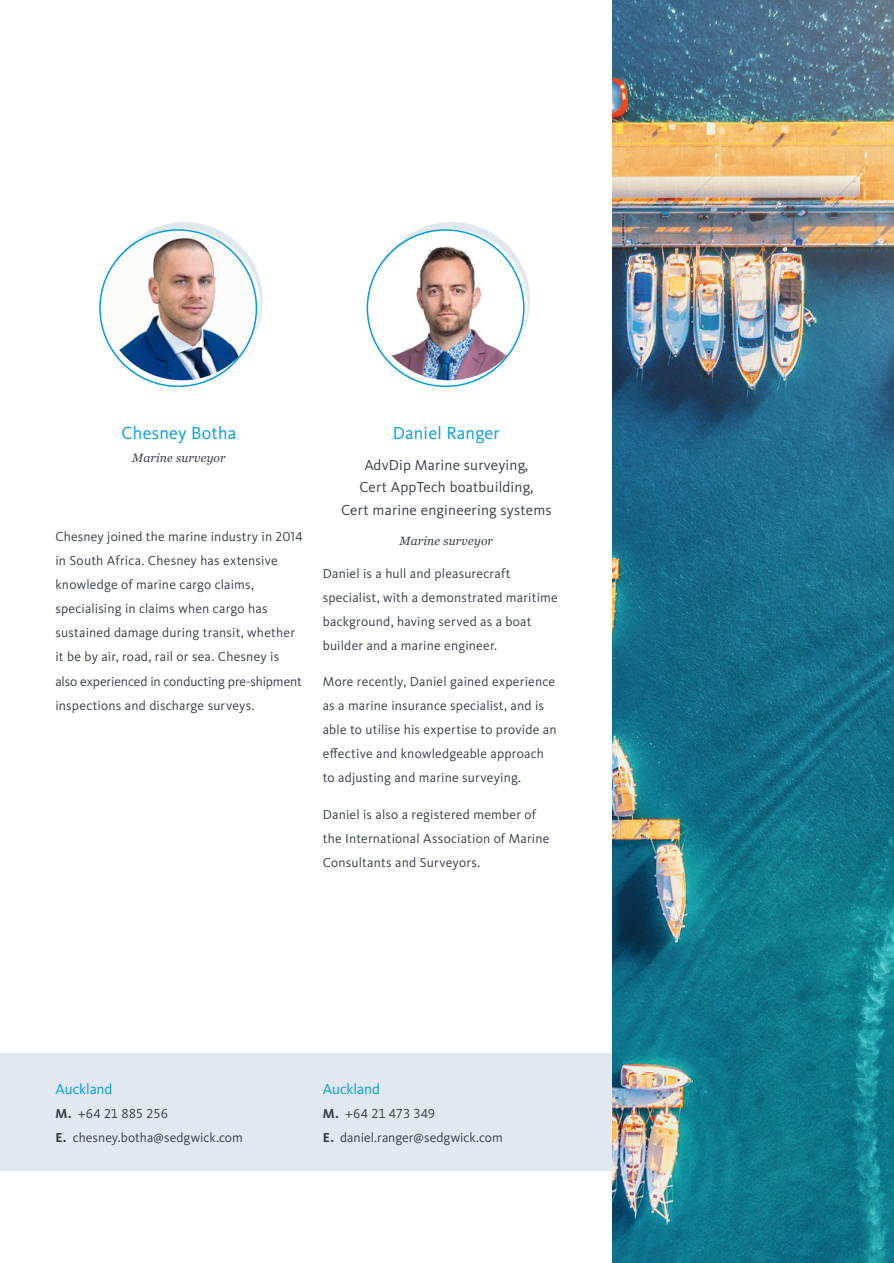
<style>
.page{position:relative;width:894px;height:1263px;background:#fff}
.page>*{position:absolute;margin:0;border:0;box-sizing:border-box;transform-origin:0 0}
.t1{font:18px "Kievit OT";letter-spacing:.015em;color:#009ddc}
.t2{font:15px/22.5px "Kievit OT";letter-spacing:.015em;color:#383d4b;text-align:center}
.t3{font:15px "Kievit OT";letter-spacing:-.005em;color:#009ddc}
.t4{font:13.5px/24px "Kievit OT";letter-spacing:.01em;color:#383d4b}
.t5{font:italic 12px "Georgia";letter-spacing:.015em;color:#383d4b}
.s1{font-weight:700}
</style>
<div class="page">
<div style="left:0;top:1053px;width:642px;height:118px;background:#e1e8f0"></div>
<img style="left:612px;top:0;width:281px;height:1263px">
<img style="left:104px;top:229px;width:156px;height:151px">
<img style="left:371px;top:229px;width:156px;height:151px">
<h1 class="t1" style="left:121px;top:423px;width:116px">Chesney Botha</h1>
<p class="t5" style="left:132px;top:449px;width:95px">Marine surveyor</p>
<p class="t4" style="left:55px;top:525px;width:248px">Chesney joined the marine industry in 2014 in South Africa. Chesney has extensive knowledge of marine cargo claims, specialising in claims when cargo has sustained damage during transit, whether it be by air, road, rail or sea. Chesney is also experienced in conducting pre-shipment inspections and discharge surveys.</p>
<h1 class="t1" style="left:392px;top:423px;width:108px">Daniel Ranger</h1>
<p class="t2" style="left:341px;top:454px;width:212px">AdvDip Marine surveying,<br>Cert AppTech boatbuilding,<br>Cert marine engineering systems</p>
<p class="t5" style="left:399px;top:532px;width:95px">Marine surveyor</p>
<p class="t4" style="left:322px;top:561px;width:236px">Daniel is a hull and pleasurecraft specialist, with a demonstrated maritime background, having served as a boat builder and a marine engineer.</p>
<p class="t4" style="left:322px;top:670px;width:235px">More recently, Daniel gained experience as a marine insurance specialist, and is able to utilise his expertise to provide an effective and knowledgeable approach to adjusting and marine surveying.</p>
<p class="t4" style="left:322px;top:803px;width:228px">Daniel is also a registered member of the International Association of Marine<br>Consultants and Surveyors.</p>
<p class="t3" style="left:55px;top:1080px;width:59px">Auckland</p>
<p class="t4" style="left:55px;top:1101px;width:189px"><span class="s1">M.</span> +64 21 885 256<br><span class="s1">E.</span> chesney.botha@sedgwick.com</p>
<p class="t3" style="left:322px;top:1080px;width:59px">Auckland</p>
<p class="t4" style="left:322px;top:1101px;width:181px"><span class="s1">M.</span> +64 21 473 349<br><span class="s1">E.</span> daniel.ranger@sedgwick.com</p>
</div>
